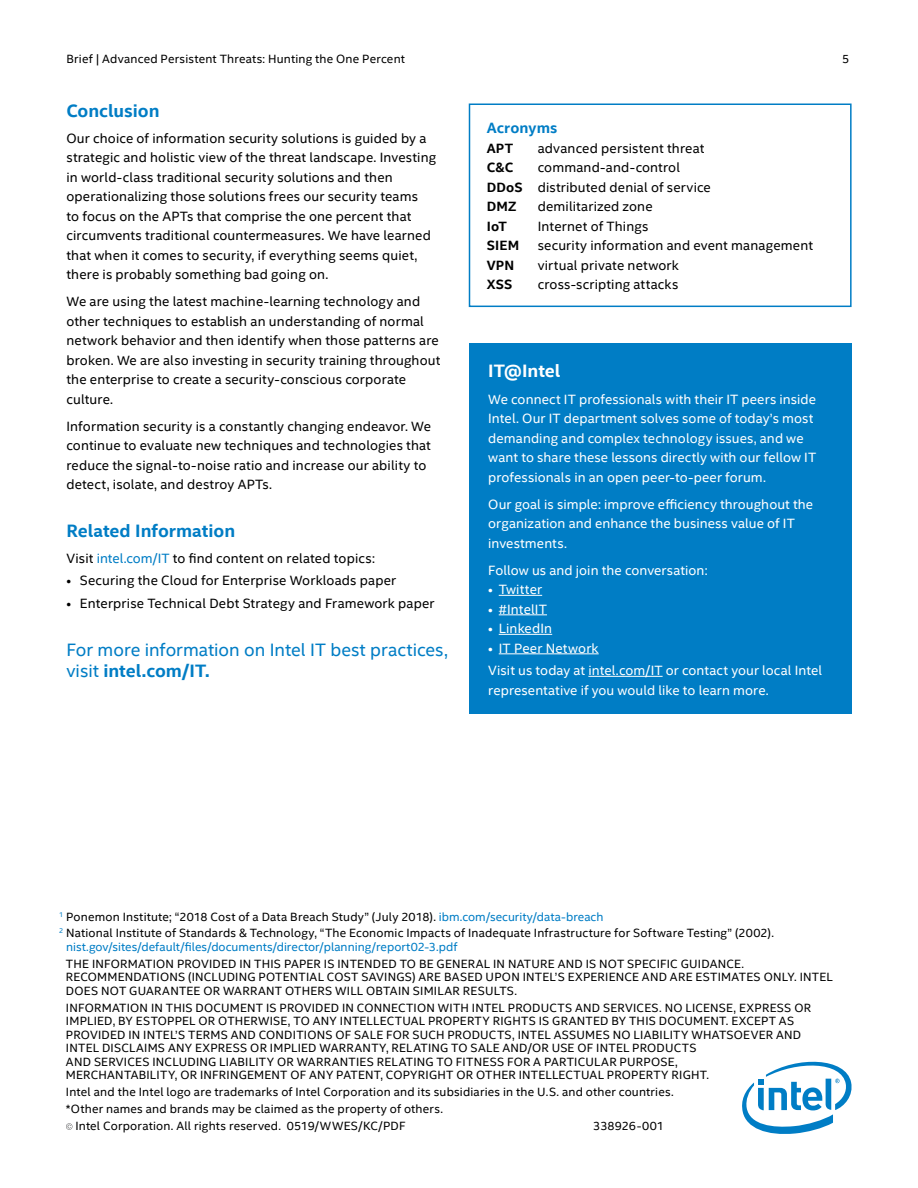
<style>
.page{position:relative;width:918px;height:1188px;background:#fff}
.page>*{position:absolute;margin:0;border:0;box-sizing:border-box;transform-origin:0 0}
.t1{font:18px/21px "Intel Clear";color:#007dc5}
.t2{font:700 18px "Intel Clear";color:#007dc5}
.t3{font:700 18px "Intel Clear";color:#fff}
.t4{font:700 15px "Intel Clear";letter-spacing:.005em;color:#007dc5}
.t5{font:13.5px/19.5px "Intel Clear";letter-spacing:.01em;color:#000}
.t6{font:13.5px/19.5px "Intel Clear";letter-spacing:.005em;color:#fff}
.t7{font:700 13.5px "Intel Clear";letter-spacing:.015em;color:#000}
.t8{font:12px/13.5px "Intel Clear";letter-spacing:.02em;color:#000}
.t9{font:12px "Intel Clear";color:#007dc5}
.t10{font:12px "Intel Clear";color:#000}
.s1{color:#007dc5}
.s2{font-weight:700}
</style>
<div class="page">
<svg style="left:742px;top:1061px;width:110px;height:73px"></svg>
<svg style="left:66px;top:1123px;width:6px;height:7px"></svg>
<div style="left:469px;top:344px;width:383px;height:370px;background:#007dc5"></div>
<hr style="left:499px;top:595px;width:43px;height:1px;background:#fff">
<hr style="left:499px;top:614px;width:48px;height:1px;background:#fff">
<hr style="left:499px;top:634px;width:53px;height:1px;background:#fff">
<hr style="left:499px;top:653px;width:100px;height:1px;background:#fff">
<hr style="left:588px;top:676px;width:75px;height:1px;background:#fff">
<div style="left:469px;top:104px;width:383px;height:203px;border:2px solid #007dc5"></div>
<p class="t8" style="left:66px;top:52px;width:340px">Brief | Advanced Persistent Threats: Hunting the One Percent</p>
<p class="t8" style="left:842px;top:52px;width:9px">5</p>
<h1 class="t2" style="left:66px;top:100px;width:95px">Conclusion</h1>
<p class="t5" style="left:66px;top:129px;width:371px">Our choice of information security solutions is guided by a strategic and holistic view of the threat landscape. Investing in world-class traditional security solutions and then operationalizing those solutions frees our security teams<br>to focus on the APTs that comprise the one percent that circumvents traditional countermeasures. We have learned that when it comes to security, if everything seems quiet, there is probably something bad going on.</p>
<p class="t5" style="left:66px;top:292px;width:376px">We are using the latest machine-learning technology and other techniques to establish an understanding of normal network behavior and then identify when those patterns are broken. We are also investing in security training throughout the enterprise to create a security-conscious corporate culture.</p>
<p class="t5" style="left:66px;top:417px;width:366px">Information security is a constantly changing endeavor. We continue to evaluate new techniques and technologies that reduce the signal-to-noise ratio and increase our ability to detect, isolate, and destroy APTs.</p>
<h1 class="t2" style="left:66px;top:520px;width:170px">Related Information</h1>
<p class="t5" style="left:66px;top:549px;width:310px">Visit <span class="s1">intel.com/IT</span> to find content on related topics:</p>
<p class="t5" style="left:66px;top:571px;width:331px">• Securing the Cloud for Enterprise Workloads paper</p>
<p class="t5" style="left:66px;top:594px;width:370px">• Enterprise Technical Debt Strategy and Framework paper</p>
<h1 class="t1" style="left:66px;top:639px;width:383px">For more information on Intel IT best practices, visit <span class="s2">intel.com/IT.</span></h1>
<p class="t4" style="left:487px;top:119px;width:72px">Acronyms</p>
<p class="t7" style="left:487px;top:140px;width:28px">APT</p>
<p class="t5" style="left:538px;top:138px;width:168px">advanced persistent threat</p>
<p class="t7" style="left:487px;top:159px;width:28px">C&amp;C</p>
<p class="t5" style="left:487px;top:158px;width:226px;text-indent:51px">command-and-control<br><span class="s2">DDoS</span> distributed denial of service<br><span class="s2">DMZ</span></p>
<p class="t5" style="left:538px;top:197px;width:116px">demilitarized zone</p>
<p class="t7" style="left:487px;top:218px;width:22px">IoT</p>
<p class="t5" style="left:538px;top:216px;width:112px">Internet of Things</p>
<p class="t7" style="left:487px;top:237px;width:34px">SIEM</p>
<p class="t5" style="left:538px;top:236px;width:277px">security information and event management</p>
<p class="t7" style="left:487px;top:257px;width:29px">VPN</p>
<p class="t5" style="left:538px;top:255px;width:143px">virtual private network</p>
<p class="t7" style="left:487px;top:276px;width:27px">XSS</p>
<p class="t5" style="left:538px;top:275px;width:142px">cross-scripting attacks</p>
<h1 class="t3" style="left:488px;top:360px;width:74px">IT@Intel</h1>
<p class="t6" style="left:488px;top:390px;width:329px">We connect IT professionals with their IT peers inside Intel. Our IT department solves some of today’s most demanding and complex technology issues, and we want to share these lessons directly with our fellow IT professionals in an open peer-to-peer forum.</p>
<p class="t6" style="left:488px;top:495px;width:326px">Our goal is simple: improve efficiency throughout the organization and enhance the business value of IT investments.</p>
<p class="t6" style="left:488px;top:561px;width:221px">Follow us and join the conversation:</p>
<p class="t6" style="left:488px;top:580px;width:55px">• Twitter</p>
<p class="t6" style="left:488px;top:600px;width:60px">• #IntelIT</p>
<p class="t6" style="left:488px;top:619px;width:65px">• LinkedIn</p>
<p class="t6" style="left:488px;top:637px;width:335px;line-height:22.5px">• IT Peer Network<br>Visit us today at intel.com/IT or contact your local Intel</p>
<p class="t6" style="left:488px;top:681px;width:282px">representative if you would like to learn more.</p>
<p class="t8" style="left:59px;top:908px;width:716px;line-height:16.8px"><sup>1</sup> Ponemon Institute; “2018 Cost of a Data Breach Study” (July 2018). <span class="s1">ibm.com/security/data-breach<br></span><sup>2</sup> National Institute of Standards &amp; Technology, “The Economic Impacts of Inadequate Infrastructure for Software Testing” (2002).</p>
<p class="t9" style="left:66px;top:940px;width:393px">nist.gov/sites/default/files/documents/director/planning/report02-3.pdf</p>
<p class="t8" style="left:66px;top:957px;width:768px">THE INFORMATION PROVIDED IN THIS PAPER IS INTENDED TO BE GENERAL IN NATURE AND IS NOT SPECIFIC GUIDANCE.<br>RECOMMENDATIONS (INCLUDING POTENTIAL COST SAVINGS) ARE BASED UPON INTEL’S EXPERIENCE AND ARE ESTIMATES ONLY. INTEL<br>DOES NOT GUARANTEE OR WARRANT OTHERS WILL OBTAIN SIMILAR RESULTS.</p>
<p class="t8" style="left:66px;top:1001px;width:747px">INFORMATION IN THIS DOCUMENT IS PROVIDED IN CONNECTION WITH INTEL PRODUCTS AND SERVICES. NO LICENSE, EXPRESS OR IMPLIED, BY ESTOPPEL OR OTHERWISE, TO ANY INTELLECTUAL PROPERTY RIGHTS IS GRANTED BY THIS DOCUMENT. EXCEPT AS PROVIDED IN INTEL’S TERMS AND CONDITIONS OF SALE FOR SUCH PRODUCTS, INTEL ASSUMES NO LIABILITY WHATSOEVER AND INTEL DISCLAIMS ANY EXPRESS OR IMPLIED WARRANTY, RELATING TO SALE AND/OR USE OF INTEL PRODUCTS<br>AND SERVICES INCLUDING LIABILITY OR WARRANTIES RELATING TO FITNESS FOR A PARTICULAR PURPOSE,<br>MERCHANTABILITY, OR INFRINGEMENT OF ANY PATENT, COPYRIGHT OR OTHER INTELLECTUAL PROPERTY RIGHT.</p>
<p class="t8" style="left:66px;top:1085px;width:609px">Intel and the Intel logo are trademarks of Intel Corporation and its subsidiaries in the U.S. and other countries.</p>
<p class="t8" style="left:66px;top:1102px;width:379px">*Other names and brands may be claimed as the property of others.</p>
<p class="t8" style="left:75px;top:1119px;width:332px">Intel Corporation. All rights reserved. 0519/WWES/KC/PDF</p>
<p class="t10" style="left:593px;top:1118px;width:72px">338926-001</p>
</div>
